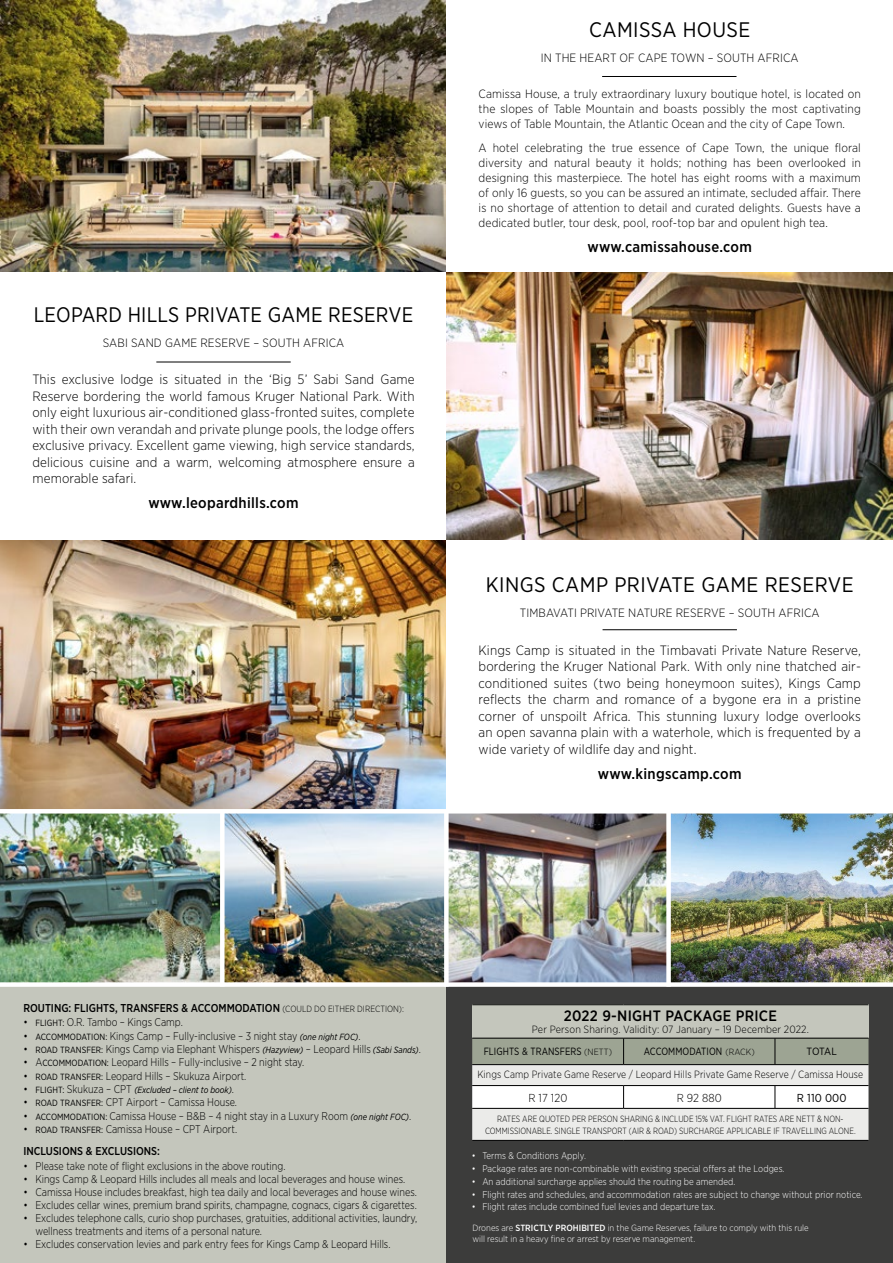
<style>
.page{position:relative;width:893px;height:1263px;background:#fff}
.page>*{position:absolute;margin:0;border:0;box-sizing:border-box;transform-origin:0 0}
.t1{font:21px "Gotham Narrow";letter-spacing:.01em;color:#000}
.t2{font:500 15px "Gotham Narrow";letter-spacing:.02em;color:#000}
.t3{font:300 13.5px/16.5px "Gotham Narrow";letter-spacing:.01em;color:#000;text-align:justify}
.t4{font:300 12px/15px "Gotham Narrow";letter-spacing:.01em;color:#000;text-align:justify}
.t5{font:300 11.55px "Gotham Narrow";letter-spacing:.01em;color:#000}
.t6{font:11.55px "Gotham Narrow";letter-spacing:.01em;color:#000}
.t7{font:500 11.4px "Gotham Narrow";color:#000;scale:.95 1}
.t8{font:300 11.25px/12.5px "Gotham Narrow";color:#000;scale:.93 1}
.t9{font:300 10.5px/21.6px "Gotham Narrow";letter-spacing:.01em;color:#000}
.t10{font:300 10.5px "Gotham Narrow";letter-spacing:.01em;color:#000;scale:.95 1}
.t11{font:10.5px "Gotham Narrow";color:#000;scale:.9 1}
.t12{font:10.5px "Gotham Narrow";color:#000}
.t13{font:300 9.75px "Gotham Narrow";letter-spacing:.005em;color:#fff;scale:.95 1}
.t14{font:300 9px/12px "Gotham Narrow";color:#000;text-align:center;scale:.9 1}
.t15{font:300 9px/10.5px "Gotham Narrow";color:#fff}
.t16{font:italic 9px "Gotham Narrow";color:#000;scale:.95 1}
.s1{font-weight:300;font-size:9px}
.s2{font-weight:400;font-size:9px}
.s3{font-weight:400;font-style:italic;font-size:9px}
.s4{font-weight:300;font-style:normal;font-size:11.25px}
.s5{font-style:normal}
.s6{font-weight:400}
.s7{font-size:9px}
.s8{font-weight:500}
</style>
<div class="page">
<div style="left:0;top:985px;width:446px;height:278px;background:#c4c6bc"></div>
<div style="left:446px;top:985px;width:447px;height:278px;background:#3c3c3b"></div>
<img style="left:0;top:813px;width:220px;height:169px">
<img style="left:225px;top:813px;width:219px;height:169px">
<img style="left:449px;top:813px;width:217px;height:169px">
<img style="left:671px;top:813px;width:222px;height:169px">
<div style="left:472px;top:1005px;width:396px;height:33px;background:#c4c6bc"></div>
<hr style="left:472px;top:1004px;width:152px;height:1px;background:#000">
<hr style="left:624px;top:1004px;width:151px;height:1px;background:#000">
<hr style="left:775px;top:1004px;width:93px;height:1px;background:#000">
<svg style="left:472px;top:1038px;width:396px;height:102px;background:#d4d5d0"></svg>
<hr style="left:472px;top:1108px;width:152px;height:1px;background:#000">
<hr style="left:624px;top:1108px;width:151px;height:1px;background:#000">
<hr style="left:775px;top:1108px;width:93px;height:1px;background:#000">
<hr style="left:472px;top:1140px;width:152px;height:1px;background:#000">
<hr style="left:624px;top:1140px;width:151px;height:1px;background:#000">
<hr style="left:775px;top:1140px;width:93px;height:1px;background:#000">
<img style="left:446px;top:272px;width:447px;height:268px">
<img style="left:0;top:541px;width:446px;height:268px">
<img style="left:0;top:0;width:446px;height:271px">
<hr style="left:602px;top:76px;width:134px;height:1px;background:#000">
<hr style="left:156px;top:362px;width:135px;height:1px;background:#000">
<hr style="left:603px;top:629px;width:134px;height:1px;background:#000">
<div style="left:0;top:982px;width:893px;height:5px;background:#fff"></div>
<h1 class="t1" style="left:34px;top:301px;width:381px">LEOPARD HILLS PRIVATE GAME RESERVE</h1>
<p class="t4" style="left:103px;top:335px;width:243px">SABI SAND GAME RESERVE – SOUTH AFRICA</p>
<p class="t3" style="left:32px;top:371px;width:384px">This exclusive lodge is situated in the ‘Big 5’ Sabi Sand Game Reserve bordering the world famous Kruger National Park. With only eight luxurious air-conditioned glass-fronted suites, complete with their own verandah and private plunge pools, the lodge offers exclusive privacy. Excellent game viewing, high service standards, delicious cuisine and a warm, welcoming atmosphere ensure a memorable safari.</p>
<h2 class="t2" style="left:148px;top:493px;width:152px">www.leopardhills.com</h2>
<h1 class="t1" style="left:589px;top:17px;width:163px">CAMISSA HOUSE</h1>
<p class="t4" style="left:541px;top:50px;width:259px">IN THE HEART OF CAPE TOWN – SOUTH AFRICA</p>
<p class="t4" style="left:479px;top:86px;width:384px">Camissa House, a truly extraordinary luxury boutique hotel, is located on the slopes of Table Mountain and boasts possibly the most captivating views of Table Mountain, the Atlantic Ocean and the city of Cape Town.</p>
<p class="t4" style="left:479px;top:140px;width:384px">A hotel celebrating the true essence of Cape Town, the unique floral diversity and natural beauty it holds; nothing has been overlooked in designing this masterpiece. The hotel has eight rooms with a maximum of only 16 guests, so you can be assured an intimate, secluded affair. There is no shortage of attention to detail and curated delights. Guests have a dedicated butler, tour desk, pool, roof-top bar and opulent high tea.</p>
<h2 class="t2" style="left:588px;top:237px;width:166px">www.camissahouse.com</h2>
<h1 class="t1" style="left:486px;top:572px;width:369px">KINGS CAMP PRIVATE GAME RESERVE</h1>
<p class="t4" style="left:520px;top:605px;width:301px">TIMBAVATI PRIVATE NATURE RESERVE – SOUTH AFRICA</p>
<p class="t3" style="left:479px;top:641px;width:384px">Kings Camp is situated in the Timbavati Private Nature Reserve, bordering the Kruger National Park. With only nine thatched air&shy;conditioned suites (two being honeymoon suites), Kings Camp reflects the charm and romance of a bygone era in a pristine corner of unspoilt Africa. This stunning luxury lodge overlooks an open savanna plain with a waterhole, which is frequented by a wide variety of wildlife day and night.</p>
<h2 class="t2" style="left:598px;top:764px;width:145px">www.kingscamp.com</h2>
<p class="t7" style="left:23px;top:1000px;width:402px">ROUTING: FLIGHTS, TRANSFERS &amp; ACCOMMODATION <span class="s1">(COULD DO EITHER DIRECTION):</span></p>
<p class="t8" style="left:23px;top:1016px;width:173px">• <span class="s2">FLIGHT:</span> O.R. Tambo – Kings Camp.</p>
<p class="t8" style="left:23px;top:1029px;width:364px">• <span class="s2">ACCOMMODATION:</span> Kings Camp – Fully-inclusive – 3 night stay <span class="s3">(one night FOC)</span>.</p>
<p class="t8" style="left:23px;top:1042px;width:429px">• <span class="s2">ROAD TRANSFER:</span> Kings Camp via Elephant Whispers <span class="s3">(Hazyview)</span> – Leopard Hills <span class="s3">(Sabi Sands)</span>.</p>
<p class="t8" style="left:23px;top:1056px;width:304px">• A<span class="s2">CCOMMODATION:</span> Leopard Hills – Fully-inclusive – 2 night stay.</p>
<p class="t8" style="left:23px;top:1069px;width:241px">• <span class="s2">ROAD TRANSFER:</span> Leopard Hills – Skukuza Airport.</p>
<p class="t16" style="left:23px;top:1084px;width:223px"><span class="s4">•</span> <span class="s5">FLIGHT:</span> <span class="s4">Skukuza – CPT</span> (Excluded – client to book)<span class="s4">.</span></p>
<p class="t8" style="left:23px;top:1096px;width:231px">• <span class="s2">ROAD TRANSFER:</span> CPT Airport – Camissa House.</p>
<p class="t8" style="left:23px;top:1109px;width:419px">• <span class="s2">ACCOMMODATION:</span> Camissa House – B&amp;B – 4 night stay in a Luxury Room <span class="s3">(one night FOC)</span>.</p>
<p class="t8" style="left:23px;top:1122px;width:231px">• <span class="s2">ROAD TRANSFER:</span> Camissa House – CPT Airport.</p>
<p class="t7" style="left:23px;top:1144px;width:145px">INCLUSIONS &amp; EXCLUSIONS:</p>
<p class="t8" style="left:23px;top:1159px;width:283px">• Please take note of flight exclusions in the above routing.</p>
<p class="t8" style="left:23px;top:1173px;width:412px">• Kings Camp &amp; Leopard Hills includes all meals and local beverages and house wines.</p>
<p class="t8" style="left:23px;top:1185px;width:425px">• Camissa House includes breakfast, high tea daily and local beverages and house wines.</p>
<p class="t8" style="left:23px;top:1198px;width:425px">• Excludes cellar wines, premium brand spirits, champagne, cognacs, cigars &amp; cigarettes.</p>
<p class="t8" style="left:35px;top:1212px;width:412px;text-indent:-12px">• Excludes telephone calls, curio shop purchases, gratuities, additional activities, laundry, wellness treatments and items of a personal nature.</p>
<p class="t8" style="left:23px;top:1237px;width:396px">• Excludes conservation levies and park entry fees for Kings Camp &amp; Leopard Hills.</p>
<h2 class="t2" style="left:564px;top:1006px;width:215px">2022 9-NIGHT PACKAGE PRICE</h2>
<p class="t9" style="left:484px;top:1018px;width:327px;text-indent:48px">Per Person Sharing. Validity: 07 January – 19 December 2022.<br><span class="s6">FLIGHTS &amp; TRANSFERS</span> <span class="s7">(NETT)</span></p>
<p class="t11" style="left:644px;top:1045px;width:125px">ACCOMMODATION <span class="s1">(RACK)</span></p>
<p class="t12" style="left:807px;top:1044px;width:32px">TOTAL</p>
<p class="t10" style="left:477px;top:1068px;width:408px">Kings Camp Private Game Reserve / Leopard Hills Private Game Reserve / Camissa House</p>
<p class="t5" style="left:528px;top:1090px;width:40px">R 17 120</p>
<p class="t5" style="left:677px;top:1090px;width:47px">R 92 880</p>
<p class="t6" style="left:797px;top:1090px;width:51px">R 110 000</p>
<p class="t14" style="left:485px;top:1112px;width:413px">RATES ARE QUOTED PER PERSON SHARING &amp; INCLUDE 15% VAT. FLIGHT RATES ARE NETT &amp; NON-<br>COMMISSIONABLE. SINGLE TRANSPORT (AIR &amp; ROAD) SURCHARGE APPLICABLE IF TRAVELLING ALONE.</p>
<p class="t13" style="left:472px;top:1150px;width:122px">• Terms &amp; Conditions Apply.</p>
<p class="t13" style="left:472px;top:1163px;width:331px">• Package rates are non-combinable with existing special offers at the Lodges.</p>
<p class="t13" style="left:472px;top:1175px;width:279px">• An additional surcharge applies should the routing be amended.</p>
<p class="t13" style="left:472px;top:1188px;width:413px">• Flight rates and schedules, and accommodation rates are subject to change without prior notice.</p>
<p class="t13" style="left:472px;top:1201px;width:258px">• Flight rates include combined fuel levies and departure tax.</p>
<p class="t15" style="left:472px;top:1222px;width:338px">Drones are <span class="s8">STRICTLY PROHIBITED</span> in the Game Reserves, failure to comply with this rule will result in a heavy fine or arrest by reserve management.</p>
</div>
